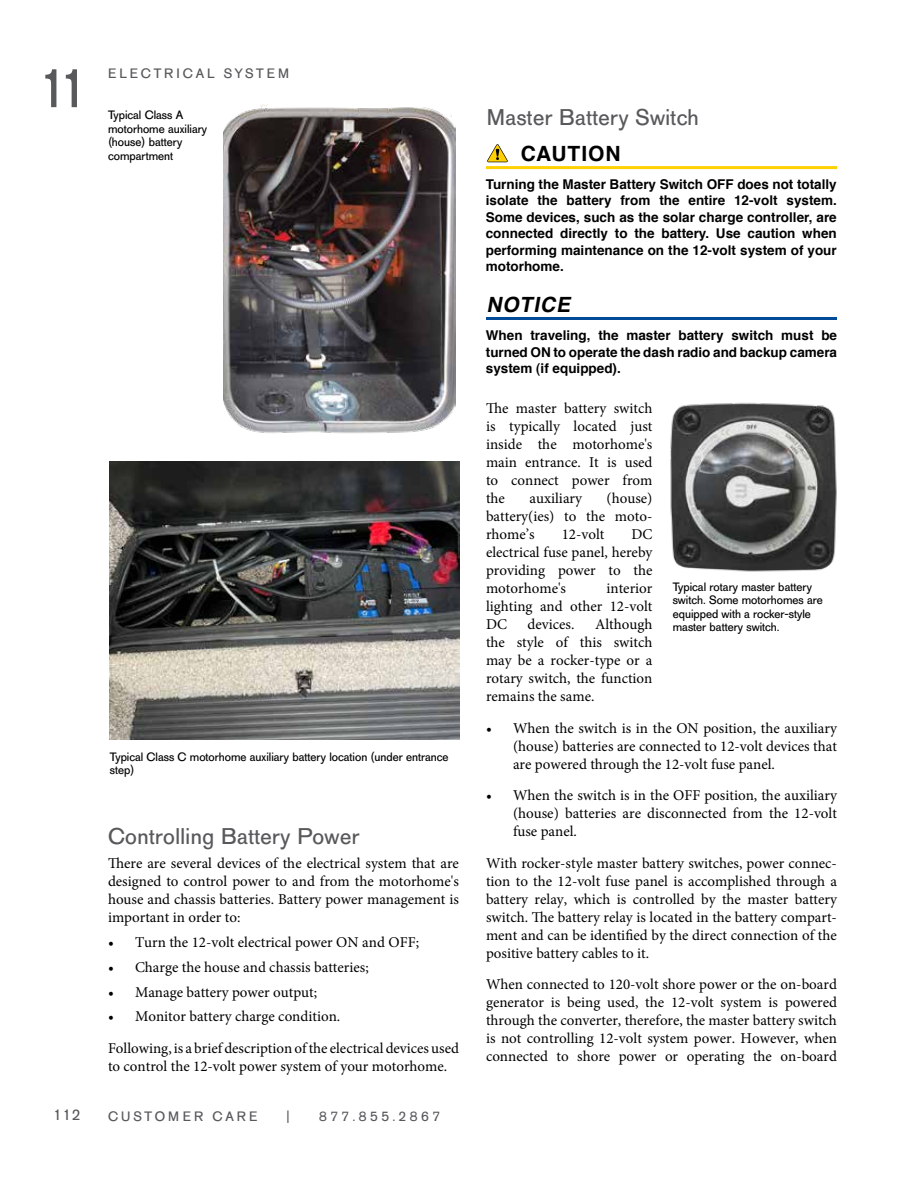
<style>
.page{position:relative;width:918px;height:1188px;background:#fff}
.page>*{position:absolute;margin:0;border:0;box-sizing:border-box;transform-origin:0 0}
.t1{font:54px "AG Old Face";color:#58595b}
.t2{font:22.5px "AG Old Face";letter-spacing:.02em;color:#58595b}
.t3{font:700 21px "Helvetica";letter-spacing:.04em;color:#000}
.t4{font:italic 700 21px "Helvetica";color:#000}
.t5{font:15px/18px "Minion Pro";color:#000;text-align:justify}
.t6{font:15px "AG Old Face";color:#58595b}
.t7{font:700 13.5px/16.5px "Helvetica";color:#000;text-align:justify}
.t8{font:13.5px "AG Old Face";letter-spacing:.21em;color:#58595b}
.t9{font:13.5px "AG Old Face";letter-spacing:.23em;color:#58595b}
.t10{font:12px/13.5px "AG Old Face";color:#000}
</style>
<div class="page">
<img style="left:670px;top:402px;width:167px;height:170px">
<img style="left:224px;top:104px;width:232px;height:330px">
<img style="left:110px;top:461px;width:350px;height:278px">
<hr style="left:486px;top:166px;width:351px;height:3px;background:#ffd100">
<svg style="left:487px;top:144px;width:21px;height:18px"></svg>
<hr style="left:486px;top:317px;width:351px;height:3px;background:#004a98">
<h1 class="t1" style="left:36px;top:57px;width:56px">11</h1>
<p class="t8" style="left:108px;top:66px;width:183px">ELECTRICAL SYSTEM</p>
<p class="t10" style="left:108px;top:109px;width:101px">Typical Class A motorhome auxiliary (house) battery compartment</p>
<p class="t10" style="left:110px;top:750px;width:340px">Typical Class C motorhome auxiliary battery location (under entrance step)</p>
<h2 class="t2" style="left:108px;top:823px;width:253px">Controlling Battery Power</h2>
<p class="t5" style="left:108px;top:855px;width:353px">There are several devices of the electrical system that are designed to control power to and from the motorhome's house and chassis batteries. Battery power management is important in order to:</p>
<p class="t5" style="left:108px;top:933px;width:313px">• Turn the 12-volt electrical power ON and OFF;</p>
<p class="t5" style="left:108px;top:958px;width:262px">• Charge the house and chassis batteries;</p>
<p class="t5" style="left:108px;top:983px;width:211px">• Manage battery power output;</p>
<p class="t5" style="left:108px;top:1001px;width:353px;line-height:31.5px">• Monitor battery charge condition.<br>Following, is a brief description of the electrical devices used</p>
<p class="t5" style="left:108px;top:1057px;width:341px">to control the 12-volt power system of your motorhome.</p>
<p class="t6" style="left:53px;top:1106px;width:30px">112</p>
<p class="t9" style="left:108px;top:1108px;width:151px">CUSTOMER CARE</p>
<p class="t8" style="left:286px;top:1108px;width:5px">|</p>
<p class="t8" style="left:319px;top:1108px;width:123px">877.855.2867</p>
<h2 class="t2" style="left:487px;top:104px;width:213px">Master Battery Switch</h2>
<h3 class="t3" style="left:521px;top:135px;width:101px">CAUTION</h3>
<p class="t7" style="left:486px;top:175px;width:353px">Turning the Master Battery Switch OFF does not totally isolate the battery from the entire 12-volt system.<br>Some devices, such as the solar charge controller, are connected directly to the battery. Use caution when performing maintenance on the 12-volt system of your motorhome.</p>
<h3 class="t4" style="left:486px;top:285px;width:91px">NOTICE</h3>
<p class="t7" style="left:486px;top:327px;width:353px">When traveling, the master battery switch must be turned ON to operate the dash radio and backup camera system (if equipped).</p>
<p class="t5" style="left:486px;top:400px;width:168px">The master battery switch is typically located just inside the motorhome's main entrance. It is used to connect power from the</p>
<p class="t5" style="left:486px;top:490px;width:168px;text-indent:121px">(house) battery(ies) to the moto&shy;rhome’s</p>
<p class="t5" style="left:530px;top:490px;width:54px">auxiliary</p>
<p class="t5" style="left:562px;top:526px;width:44px">12-volt</p>
<p class="t5" style="left:486px;top:526px;width:168px;text-indent:146px">DC electrical fuse panel, hereby providing power to the motorhome's</p>
<p class="t10" style="left:673px;top:580px;width:152px">Typical rotary master battery switch. Some motorhomes are equipped with a rocker-style master battery switch.</p>
<p class="t5" style="left:486px;top:580px;width:168px;text-indent:121px">interior lighting and other 12-volt DC</p>
<p class="t5" style="left:486px;top:616px;width:168px;text-indent:109px">Although the style of this switch may be a rocker-type or a rotary switch, the function remains the same.</p>
<p class="t5" style="left:513px;top:719px;width:326px;text-indent:-27px">• When the switch is in the ON position, the auxiliary (house) batteries are connected to 12-volt devices that are powered through the 12-volt fuse panel.</p>
<p class="t5" style="left:513px;top:787px;width:325px;text-indent:-27px">• When the switch is in the OFF position, the auxiliary (house) batteries are disconnected from the 12-volt fuse panel.</p>
<p class="t5" style="left:486px;top:854px;width:352px">With rocker-style master battery switches, power connec&shy;tion to the 12-volt fuse panel is accomplished through a battery relay, which is controlled by the master battery switch. The battery relay is located in the battery compart&shy;ment and can be identified by the direct connection of the positive battery cables to it.</p>
<p class="t5" style="left:486px;top:976px;width:353px">When connected to 120-volt shore power or the on-board generator is being used, the 12-volt system is powered through the converter, therefore, the master battery switch is not controlling 12-volt system power. However, when connected to shore power or operating the on-board</p>
<p class="t5" style="left:528px;top:616px;width:48px">devices.</p>
</div>
